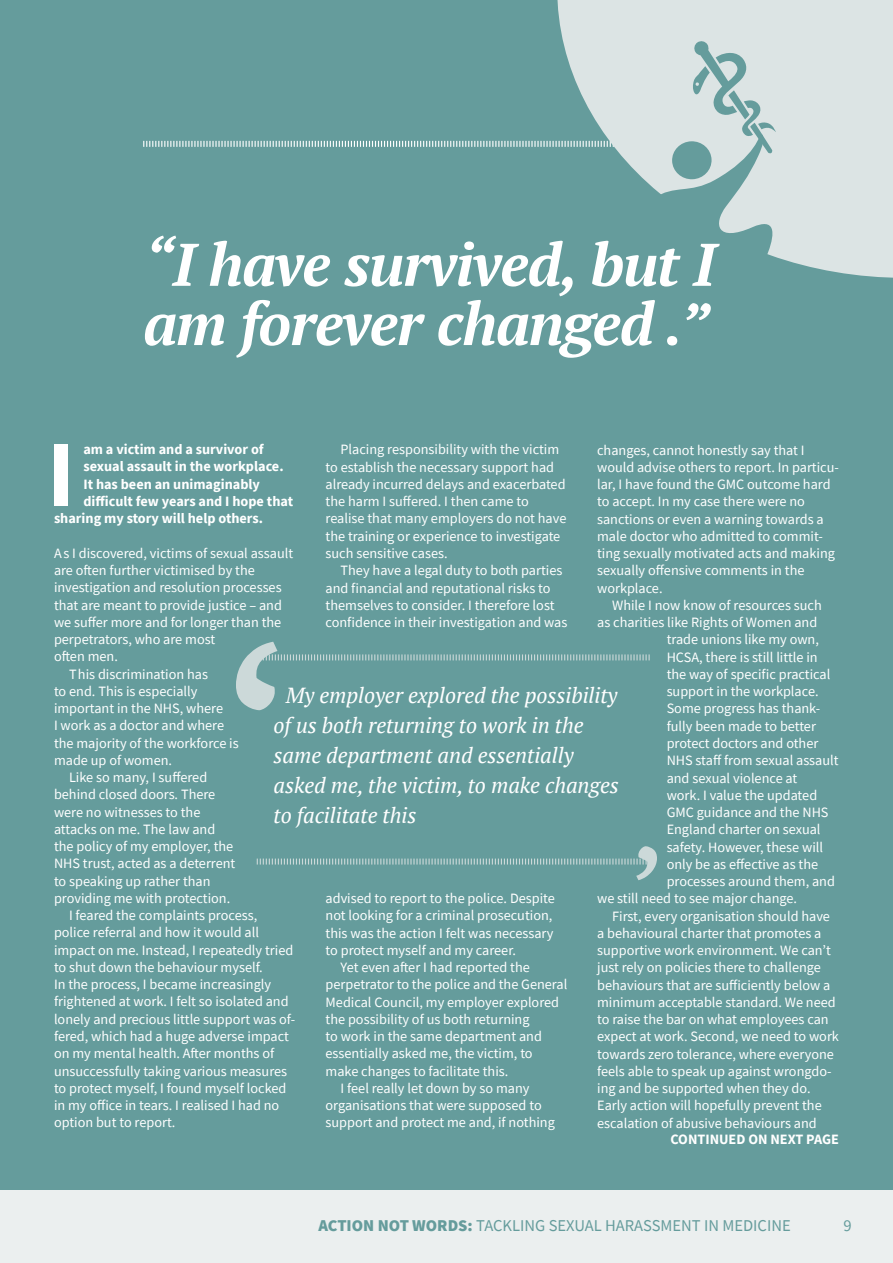
<style>
.page{position:relative;width:893px;height:1263px;background:#659c9c}
.page>*{position:absolute;margin:0;border:0;box-sizing:border-box;transform-origin:0 0}
.t1{font:700 93.6px "Source Sans Pro";color:#fff}
.t2{font:italic 700 60px/59.2px "PT Serif";letter-spacing:-.02em;color:#fff}
.t3{font:italic 21.75px/30px "PT Serif";letter-spacing:-.005em;color:#fff}
.t4{font:16.5px "Source Sans Pro";color:#659c9c}
.t5{font:14.25px/17.2px "Source Sans Pro";color:#fff}
.t6{font:700 14.25px "Source Sans Pro";color:#fff}
.s1{font-weight:900}
</style>
<div class="page">
<div style="left:0;top:1191px;width:893px;height:72px;background:#ebefef"></div>
<div style="left:557px;top:0;width:336px;height:41px;background:#dce4e4"></div>
<svg style="left:236px;top:642px;width:414px;height:68px"></svg>
<svg style="left:257px;top:846px;width:400px;height:34px"></svg>
<svg style="left:143px;top:41px;width:750px;height:237px"></svg>
<h2 class="t2" style="left:143px;top:234px;width:573px">“I have survived, but I am forever changed .”</h2>
<h1 class="t1" style="left:47px;top:411px;width:30px">I</h1>
<p class="t6" style="left:83px;top:440px;width:182px">am a victim and a survivor of</p>
<p class="t5" style="left:326px;top:441px;width:242px;text-indent:15px">Placing responsibility with the victim to establish the necessary support had already incurred delays and exacerbated the harm I suffered. I then came to realise that many employers do not have the training or experience to investigate such sensitive cases.</p>
<p class="t5" style="left:326px;top:562px;width:243px;text-indent:15px">They have a legal duty to both parties and financial and reputational risks to themselves to consider. I therefore lost confidence in their investigation and was</p>
<p class="t5" style="left:597px;top:441px;width:243px">changes, cannot honestly say that I would advise others to report. In particu&shy;lar, I have found the GMC outcome hard to accept. In my case there were no sanctions or even a warning towards a male doctor who admitted to commit&shy;ting sexually motivated acts and making sexually offensive comments in the workplace.</p>
<p class="t5" style="left:612px;top:596px;width:211px">While I now know of resources such</p>
<p class="t5" style="left:597px;top:614px;width:222px">as charities like Rights of Women and</p>
<p class="t5" style="left:667px;top:631px;width:154px">trade unions like my own,</p>
<p class="t5" style="left:667px;top:648px;width:152px">HCSA, there is still little in</p>
<p class="t5" style="left:667px;top:665px;width:165px">the way of specific practical</p>
<p class="t5" style="left:667px;top:683px;width:153px">support in the workplace.</p>
<p class="t5" style="left:667px;top:700px;width:155px">Some progress has thank-</p>
<p class="t5" style="left:667px;top:717px;width:151px">fully been made to better</p>
<p class="t5" style="left:667px;top:734px;width:153px">protect doctors and other</p>
<p class="t5" style="left:667px;top:752px;width:173px">NHS staff from sexual assault</p>
<p class="t5" style="left:667px;top:769px;width:132px">and sexual violence at</p>
<p class="t5" style="left:667px;top:786px;width:152px">work. I value the updated</p>
<p class="t5" style="left:667px;top:803px;width:163px">GMC guidance and the NHS</p>
<p class="t5" style="left:667px;top:821px;width:155px">England charter on sexual</p>
<p class="t5" style="left:667px;top:838px;width:158px">safety. However, these will</p>
<p class="t5" style="left:667px;top:855px;width:153px">only be as effective as the</p>
<p class="t5" style="left:667px;top:873px;width:170px">processes around them, and</p>
<p class="t5" style="left:597px;top:890px;width:201px">we still need to see major change.</p>
<p class="t5" style="left:612px;top:907px;width:219px">First, every organisation should have</p>
<p class="t5" style="left:597px;top:924px;width:226px">a behavioural charter that promotes a</p>
<p class="t5" style="left:597px;top:942px;width:235px">supportive work environment. We can’t</p>
<p class="t5" style="left:597px;top:959px;width:225px">just rely on policies there to challenge</p>
<p class="t5" style="left:597px;top:976px;width:235px">behaviours that are sufficiently below a</p>
<p class="t5" style="left:597px;top:993px;width:240px">minimum acceptable standard. We need</p>
<p class="t5" style="left:597px;top:1011px;width:233px">to raise the bar on what employees can</p>
<p class="t5" style="left:597px;top:1028px;width:243px">expect at work. Second, we need to work</p>
<p class="t5" style="left:597px;top:1045px;width:238px">towards zero tolerance, where everyone</p>
<p class="t5" style="left:597px;top:1062px;width:236px">feels able to speak up against wrongdo-</p>
<p class="t5" style="left:597px;top:1080px;width:215px">ing and be supported when they do.</p>
<p class="t5" style="left:597px;top:1097px;width:226px">Early action will hopefully prevent the</p>
<p class="t5" style="left:597px;top:1114px;width:221px">escalation of abusive behaviours and</p>
<p class="t6" style="left:83px;top:457px;width:202px">sexual assault in the workplace.</p>
<p class="t6" style="left:83px;top:474px;width:178px">It has been an unimaginably</p>
<p class="t6" style="left:83px;top:492px;width:211px">difficult few years and I hope that</p>
<p class="t6" style="left:54px;top:509px;width:211px">sharing my story will help others.</p>
<p class="t5" style="left:54px;top:544px;width:241px">A s I discovered, victims of sexual assault</p>
<p class="t5" style="left:54px;top:561px;width:202px">are often further victimised by the</p>
<p class="t5" style="left:54px;top:579px;width:229px">investigation and resolution processes</p>
<p class="t5" style="left:54px;top:596px;width:229px">that are meant to provide justice – and</p>
<p class="t5" style="left:54px;top:613px;width:229px">we suffer more and for longer than the</p>
<p class="t5" style="left:54px;top:631px;width:163px">perpetrators, who are most</p>
<p class="t5" style="left:54px;top:648px;width:65px">often men.</p>
<p class="t5" style="left:69px;top:665px;width:141px">This discrimination has</p>
<p class="t5" style="left:54px;top:682px;width:145px">to end. This is especially</p>
<p class="t5" style="left:54px;top:700px;width:171px">important in the NHS, where</p>
<p class="t5" style="left:54px;top:717px;width:172px">I work as a doctor and where</p>
<p class="t5" style="left:54px;top:734px;width:186px">the majority of the workforce is</p>
<p class="t5" style="left:54px;top:751px;width:120px">made up of women.</p>
<p class="t5" style="left:69px;top:769px;width:140px">Like so many, I suffered</p>
<p class="t5" style="left:54px;top:786px;width:163px">behind closed doors. There</p>
<p class="t5" style="left:54px;top:803px;width:148px">were no witnesses to the</p>
<p class="t5" style="left:54px;top:820px;width:163px">attacks on me. The law and</p>
<p class="t5" style="left:54px;top:838px;width:181px">the policy of my employer, the</p>
<p class="t5" style="left:54px;top:855px;width:183px">NHS trust, acted as a deterrent</p>
<p class="t5" style="left:54px;top:872px;width:158px">to speaking up rather than</p>
<p class="t5" style="left:54px;top:889px;width:178px">providing me with protection.</p>
<p class="t5" style="left:69px;top:907px;width:190px">I feared the complaints process,</p>
<p class="t5" style="left:54px;top:924px;width:206px">police referral and how it would all</p>
<p class="t5" style="left:54px;top:941px;width:241px">impact on me. Instead, I repeatedly tried</p>
<p class="t5" style="left:54px;top:958px;width:210px">to shut down the behaviour myself.</p>
<p class="t5" style="left:54px;top:976px;width:219px">In the process, I became increasingly</p>
<p class="t5" style="left:54px;top:993px;width:236px">frightened at work. I felt so isolated and</p>
<p class="t5" style="left:54px;top:1010px;width:243px">lonely and precious little support was of-</p>
<p class="t5" style="left:54px;top:1027px;width:236px">fered, which had a huge adverse impact</p>
<p class="t5" style="left:54px;top:1045px;width:222px">on my mental health. After months of</p>
<p class="t5" style="left:54px;top:1062px;width:235px">unsuccessfully taking various measures</p>
<p class="t5" style="left:54px;top:1079px;width:234px">to protect myself, I found myself locked</p>
<p class="t5" style="left:54px;top:1096px;width:227px">in my office in tears. I realised I had no</p>
<p class="t5" style="left:54px;top:1114px;width:123px">option but to report.</p>
<h3 class="t3" style="left:274px;top:681px;width:347px;text-indent:12px">My employer explored the possibility of us both returning to work in the same department and essentially asked me, the victim, to make changes to facilitate this</h3>
<p class="t5" style="left:326px;top:890px;width:231px">advised to report to the police. Despite</p>
<p class="t5" style="left:326px;top:907px;width:228px">not looking for a criminal prosecution,</p>
<p class="t5" style="left:326px;top:924px;width:229px">this was the action I felt was necessary</p>
<p class="t5" style="left:326px;top:941px;width:192px">to protect myself and my career.</p>
<p class="t5" style="left:341px;top:959px;width:191px">Yet even after I had reported the</p>
<p class="t5" style="left:326px;top:976px;width:243px">perpetrator to the police and the General</p>
<p class="t5" style="left:326px;top:993px;width:235px">Medical Council, my employer explored</p>
<p class="t5" style="left:326px;top:1010px;width:206px">the possibility of us both returning</p>
<p class="t5" style="left:326px;top:1028px;width:218px">to work in the same department and</p>
<p class="t5" style="left:326px;top:1045px;width:209px">essentially asked me, the victim, to</p>
<p class="t5" style="left:326px;top:1062px;width:184px">make changes to facilitate this.</p>
<p class="t5" style="left:341px;top:1079px;width:190px">I feel really let down by so many</p>
<p class="t5" style="left:326px;top:1097px;width:218px">organisations that were supposed to</p>
<p class="t5" style="left:326px;top:1114px;width:231px">support and protect me and, if nothing</p>
<p class="t6" style="left:670px;top:1130px;width:170px">CONTINUED ON NEXT PAGE</p>
<p class="t4" style="left:318px;top:1214px;width:474px"><span class="s1">ACTION NOT WORDS:</span> TACKLING SEXUAL HARASSMENT IN MEDICINE</p>
<p class="t4" style="left:843px;top:1214px;width:10px">9</p>
</div>
